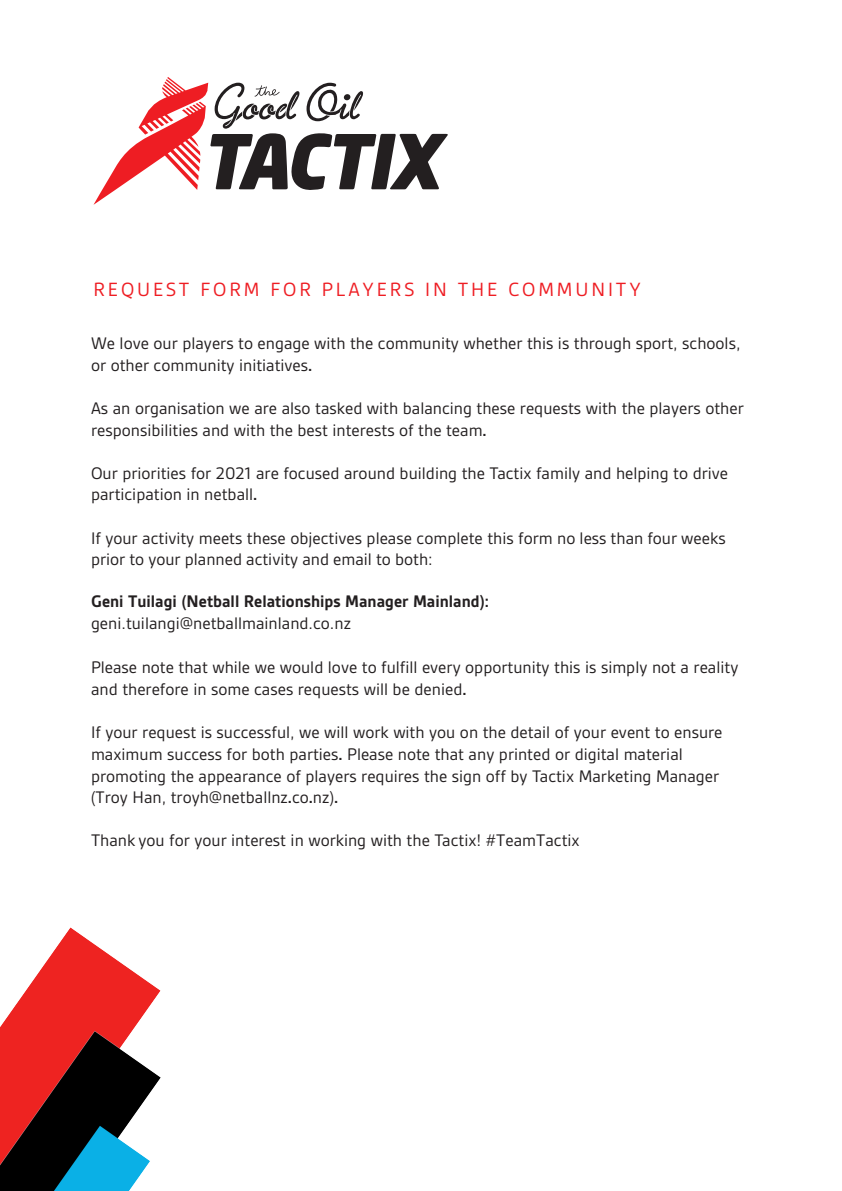
<style>
.page{position:relative;width:842px;height:1191px;background:#fff}
.page>*{position:absolute;margin:0;border:0;box-sizing:border-box;transform-origin:0 0}
.t1{font:20.6px "Gesta";letter-spacing:.14em;color:#ee1d23}
.t2{font:18px/21.6px "Gesta";color:#231f20}
.t3{font:700 18px/21.6px "Gesta";color:#231f20}
.s1{font-weight:700}
.s2{font-weight:400}
</style>
<div class="page">
<svg style="left:93px;top:77px;width:355px;height:128px"></svg>
<img style="left:0;top:927px;width:161px;height:264px">
<p class="t1" style="left:93px;top:277px;width:549px">REQUEST FORM FOR PLAYERS IN THE COMMUNITY</p>
<p class="t2" style="left:91px;top:332px;width:651px">We love our players to engage with the community whether this is through sport, schools, or other community initiatives<span class="s1">.</span></p>
<p class="t2" style="left:91px;top:397px;width:654px">As an organisation we are also tasked with balancing these requests with the players other responsibilities and with the best interests of the team<span class="s1">.</span></p>
<p class="t2" style="left:91px;top:462px;width:639px">Our priorities for 2021 are focused around building the Tactix family and helping to drive participation in netball<span class="s1">.</span></p>
<p class="t2" style="left:91px;top:527px;width:636px;line-height:21px">If your activity meets these objectives please complete this form no less than four weeks prior to your planned activity and email to both:</p>
<p class="t3" style="left:91px;top:591px;width:399px">Geni Tuilagi (Netball Relationships Manager Mainland): <span class="s2">geni.tuilangi@netballmainland.co.nz</span></p>
<p class="t2" style="left:91px;top:656px;width:649px">Please note that while we would love to fulfill every opportunity this is simply not a reality and therefore in some cases requests will be denied<span class="s1">.</span></p>
<p class="t2" style="left:91px;top:721px;width:633px">If your request is successful, we will work with you on the detail of your event to ensure maximum success for both parties<span class="s1">.</span> Please note that any printed or digital material promoting the appearance of players requires the sign off by Tactix Marketing Manager (Troy Han, troyh@netballnz<span class="s1">.</span>co<span class="s1">.</span>nz)<span class="s1">.</span></p>
<p class="t2" style="left:91px;top:829px;width:490px">Thank you for your interest in working with the Tactix! #TeamTactix</p>
</div>
